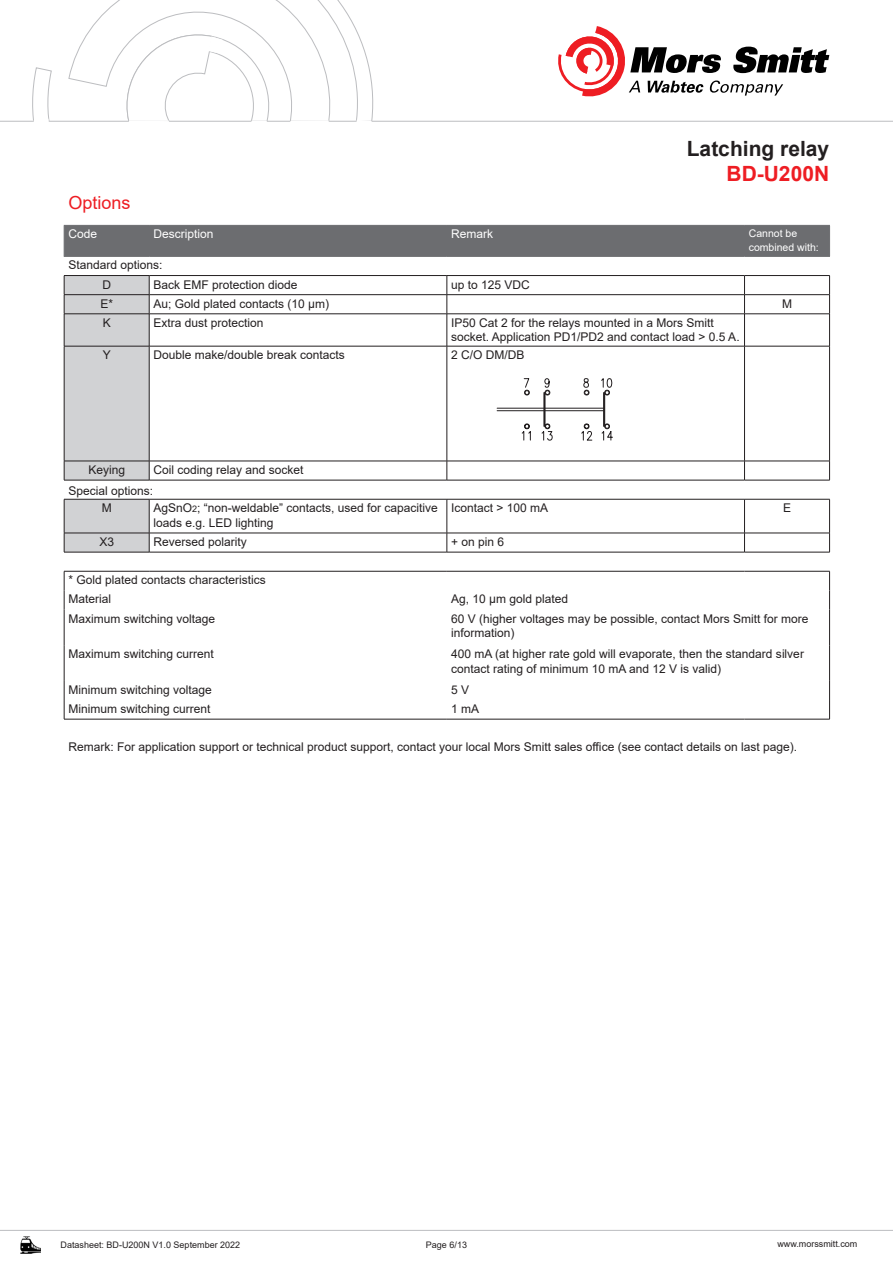
<style>
.page{position:relative;width:893px;height:1263px;background:#fff}
.page>*{position:absolute;margin:0;border:0;box-sizing:border-box;transform-origin:0 0}
.t1{font:700 21px "Arial";color:#231f20}
.t2{font:700 21px "Arial";color:#ee1d23}
.Title___red-reg-12{font:18px "Arial";color:#ee1d23}
.Tabel___black-reg-8{font:12px/14.4px "Arial";color:#231f20}
.t3{font:12px "Arial";color:#fff}
.t4{font:10.5px "Arial";color:#fff}
.t5{font:9px "Arial";color:#231f20}
.s1{font-size:9px}
</style>
<div class="page">
<svg style="left:33px;top:5px;width:356px;height:116px"></svg>
<svg style="left:34px;top:119px;width:15px;height:3px"></svg>
<svg style="left:356px;top:120px;width:16px;height:2px"></svg>
<svg style="left:68px;top:1px;width:274px;height:121px"></svg>
<svg style="left:558px;top:26px;width:271px;height:70px"></svg>
<img style="left:20px;top:1237px;width:21px;height:16px">
<div style="left:65px;top:226px;width:764px;height:30px;background:#6c6d70"></div>
<svg style="left:64px;top:276px;width:766px;height:443px"></svg>
<hr style="left:64px;top:275px;width:85px;height:1px;background:#231f20">
<hr style="left:149px;top:275px;width:298px;height:1px;background:#231f20">
<hr style="left:447px;top:275px;width:297px;height:1px;background:#231f20">
<hr style="left:744px;top:275px;width:86px;height:1px;background:#231f20">
<hr style="left:149px;top:294px;width:298px;height:1px;background:#231f20">
<hr style="left:447px;top:294px;width:297px;height:1px;background:#231f20">
<svg style="left:447px;top:276px;width:1px;height:38px"></svg>
<hr style="left:744px;top:294px;width:86px;height:1px;background:#231f20">
<svg style="left:744px;top:276px;width:1px;height:38px"></svg>
<svg style="left:829px;top:276px;width:1px;height:38px"></svg>
<hr style="left:149px;top:314px;width:298px;height:1px;background:#231f20">
<hr style="left:447px;top:314px;width:297px;height:1px;background:#231f20">
<hr style="left:447px;top:314px;width:1px;height:32px;background:#231f20">
<hr style="left:744px;top:314px;width:86px;height:1px;background:#231f20">
<hr style="left:744px;top:314px;width:1px;height:32px;background:#231f20">
<hr style="left:829px;top:314px;width:1px;height:32px;background:#231f20">
<hr style="left:149px;top:346px;width:298px;height:1px;background:#231f20">
<hr style="left:447px;top:346px;width:297px;height:1px;background:#231f20">
<hr style="left:447px;top:346px;width:1px;height:115px;background:#231f20">
<hr style="left:744px;top:346px;width:86px;height:1px;background:#231f20">
<hr style="left:744px;top:346px;width:1px;height:115px;background:#231f20">
<hr style="left:829px;top:346px;width:1px;height:115px;background:#231f20">
<hr style="left:149px;top:461px;width:298px;height:1px;background:#231f20">
<hr style="left:447px;top:461px;width:297px;height:1px;background:#231f20">
<svg style="left:447px;top:461px;width:1px;height:19px"></svg>
<hr style="left:744px;top:461px;width:86px;height:1px;background:#231f20">
<svg style="left:744px;top:461px;width:1px;height:19px"></svg>
<svg style="left:829px;top:461px;width:1px;height:19px"></svg>
<hr style="left:149px;top:480px;width:298px;height:1px;background:#231f20">
<hr style="left:447px;top:480px;width:297px;height:1px;background:#231f20">
<hr style="left:744px;top:480px;width:86px;height:1px;background:#231f20">
<hr style="left:149px;top:499px;width:298px;height:1px;background:#231f20">
<hr style="left:447px;top:499px;width:297px;height:1px;background:#231f20">
<hr style="left:447px;top:499px;width:1px;height:34px;background:#231f20">
<hr style="left:744px;top:499px;width:86px;height:1px;background:#231f20">
<hr style="left:744px;top:499px;width:1px;height:34px;background:#231f20">
<hr style="left:829px;top:499px;width:1px;height:34px;background:#231f20">
<hr style="left:149px;top:533px;width:298px;height:1px;background:#231f20">
<svg style="left:64px;top:276px;width:86px;height:276px;background:#cccdce"></svg>
<hr style="left:447px;top:533px;width:297px;height:1px;background:#231f20">
<svg style="left:447px;top:533px;width:1px;height:19px"></svg>
<hr style="left:744px;top:533px;width:86px;height:1px;background:#231f20">
<svg style="left:744px;top:533px;width:1px;height:19px"></svg>
<svg style="left:829px;top:533px;width:1px;height:19px"></svg>
<hr style="left:64px;top:552px;width:85px;height:1px;background:#231f20">
<hr style="left:149px;top:552px;width:298px;height:1px;background:#231f20">
<hr style="left:447px;top:552px;width:297px;height:1px;background:#231f20">
<hr style="left:744px;top:552px;width:86px;height:1px;background:#231f20">
<hr style="left:64px;top:571px;width:85px;height:1px;background:#231f20">
<hr style="left:149px;top:571px;width:298px;height:1px;background:#231f20">
<hr style="left:447px;top:571px;width:297px;height:1px;background:#231f20">
<hr style="left:744px;top:571px;width:86px;height:1px;background:#231f20">
<svg style="left:64px;top:571px;width:1px;height:38px"></svg>
<svg style="left:829px;top:571px;width:1px;height:38px"></svg>
<hr style="left:64px;top:609px;width:1px;height:36px;background:#231f20">
<hr style="left:829px;top:609px;width:1px;height:36px;background:#231f20">
<hr style="left:64px;top:645px;width:1px;height:36px;background:#231f20">
<hr style="left:829px;top:645px;width:1px;height:36px;background:#231f20">
<svg style="left:64px;top:681px;width:1px;height:38px"></svg>
<svg style="left:829px;top:681px;width:1px;height:38px"></svg>
<hr style="left:64px;top:719px;width:85px;height:1px;background:#231f20">
<hr style="left:149px;top:719px;width:298px;height:1px;background:#231f20">
<hr style="left:447px;top:719px;width:297px;height:1px;background:#231f20">
<hr style="left:744px;top:719px;width:86px;height:1px;background:#231f20">
<hr style="left:64px;top:225px;width:85px;height:1px;background:#6c6d70">
<hr style="left:64px;top:226px;width:1px;height:30px;background:#6c6d70">
<hr style="left:149px;top:225px;width:298px;height:1px;background:#6c6d70">
<hr style="left:149px;top:226px;width:1px;height:30px;background:#6c6d70">
<hr style="left:447px;top:225px;width:297px;height:1px;background:#6c6d70">
<hr style="left:446px;top:226px;width:1px;height:30px;background:#6c6d70">
<hr style="left:744px;top:225px;width:86px;height:1px;background:#6c6d70">
<hr style="left:744px;top:226px;width:1px;height:30px;background:#6c6d70">
<hr style="left:829px;top:226px;width:1px;height:30px;background:#6c6d70">
<hr style="left:64px;top:256px;width:85px;height:1px;background:#6c6d70">
<hr style="left:149px;top:256px;width:298px;height:1px;background:#6c6d70">
<hr style="left:447px;top:256px;width:297px;height:1px;background:#6c6d70">
<hr style="left:744px;top:256px;width:86px;height:1px;background:#6c6d70">
<svg style="left:521px;top:376px;width:92px;height:65px"></svg>
<hr style="left:497px;top:410px;width:107px;height:1px;background:#231f20">
<hr style="left:497px;top:408px;width:107px;height:1px;background:#231f20">
<h1 class="t1" style="left:687px;top:133px;width:144px">Latching relay</h1>
<h1 class="t2" style="left:726px;top:159px;width:104px">BD-U200N</h1>
<p class="Title___red-reg-12" style="left:68px;top:190px;width:64px">Options</p>
<p class="t3" style="left:68px;top:226px;width:30px">Code</p>
<p class="t3" style="left:153px;top:226px;width:62px">Description</p>
<p class="t3" style="left:451px;top:226px;width:43px">Remark</p>
<p class="t4" style="left:749px;top:226px;width:50px">Cannot be</p>
<p class="t4" style="left:749px;top:240px;width:72px">combined with:</p>
<p class="Tabel___black-reg-8" style="left:68px;top:258px;width:96px">Standard options:</p>
<p class="Tabel___black-reg-8" style="left:102px;top:277px;width:10px">D</p>
<p class="Tabel___black-reg-8" style="left:153px;top:277px;width:146px">Back EMF protection diode</p>
<p class="Tabel___black-reg-8" style="left:451px;top:277px;width:80px">up to 125 VDC</p>
<p class="Tabel___black-reg-8" style="left:100px;top:296px;width:14px">E*</p>
<p class="Tabel___black-reg-8" style="left:153px;top:296px;width:177px">Au; Gold plated contacts (10 μm)</p>
<p class="Tabel___black-reg-8" style="left:782px;top:296px;width:11px">M</p>
<p class="Tabel___black-reg-8" style="left:103px;top:315px;width:10px">K</p>
<p class="Tabel___black-reg-8" style="left:153px;top:315px;width:112px">Extra dust protection</p>
<p class="Tabel___black-reg-8" style="left:451px;top:315px;width:290px">IP50 Cat 2 for the relays mounted in a Mors Smitt socket. Application PD1/PD2 and contact load &gt; 0.5 A.</p>
<p class="Tabel___black-reg-8" style="left:103px;top:348px;width:10px">Y</p>
<p class="Tabel___black-reg-8" style="left:153px;top:348px;width:193px">Double make/double break contacts</p>
<p class="Tabel___black-reg-8" style="left:451px;top:348px;width:75px">2 C/O DM/DB</p>
<p class="Tabel___black-reg-8" style="left:88px;top:462px;width:38px">Keying</p>
<p class="Tabel___black-reg-8" style="left:153px;top:462px;width:152px">Coil coding relay and socket</p>
<p class="Tabel___black-reg-8" style="left:68px;top:483px;width:86px">Special options:</p>
<p class="Tabel___black-reg-8" style="left:102px;top:501px;width:11px">M</p>
<p class="Tabel___black-reg-8" style="left:153px;top:501px;width:286px">AgSnO<span class="s1">2</span>; “non-weldable” contacts, used for capacitive loads e.g. LED lighting</p>
<p class="Tabel___black-reg-8" style="left:451px;top:501px;width:99px">Icontact &gt; 100 mA</p>
<p class="Tabel___black-reg-8" style="left:783px;top:501px;width:10px">E</p>
<p class="Tabel___black-reg-8" style="left:99px;top:534px;width:16px">X3</p>
<p class="Tabel___black-reg-8" style="left:153px;top:534px;width:95px">Reversed polarity</p>
<p class="Tabel___black-reg-8" style="left:451px;top:534px;width:55px">+ on pin 6</p>
<p class="Tabel___black-reg-8" style="left:68px;top:573px;width:199px">* Gold plated contacts characteristics</p>
<p class="Tabel___black-reg-8" style="left:68px;top:592px;width:44px">Material</p>
<p class="Tabel___black-reg-8" style="left:451px;top:592px;width:118px">Ag, 10 µm gold plated</p>
<p class="Tabel___black-reg-8" style="left:68px;top:611px;width:148px">Maximum switching voltage</p>
<p class="Tabel___black-reg-8" style="left:451px;top:611px;width:359px">60 V (higher voltages may be possible, contact Mors Smitt for more information)</p>
<p class="Tabel___black-reg-8" style="left:68px;top:647px;width:147px">Maximum switching current</p>
<p class="Tabel___black-reg-8" style="left:451px;top:647px;width:354px">400 mA (at higher rate gold will evaporate, then the standard silver contact rating of minimum 10 mA and 12 V is valid)</p>
<p class="Tabel___black-reg-8" style="left:68px;top:682px;width:145px">Minimum switching voltage</p>
<p class="Tabel___black-reg-8" style="left:451px;top:682px;width:20px">5 V</p>
<p class="Tabel___black-reg-8" style="left:68px;top:701px;width:144px">Minimum switching current</p>
<p class="Tabel___black-reg-8" style="left:451px;top:701px;width:30px">1 mA</p>
<p class="Tabel___black-reg-8" style="left:68px;top:740px;width:730px">Remark: For application support or technical product support, contact your local Mors Smitt sales office (see contact details on last page).</p>
<p class="t5" style="left:61px;top:1238px;width:181px">Datasheet: BD-U200N V1.0 September 2022</p>
<p class="t5" style="left:426px;top:1239px;width:43px">Page 6/13</p>
<p class="t5" style="left:777px;top:1237px;width:82px">www.morssmitt.com</p>
</div>
